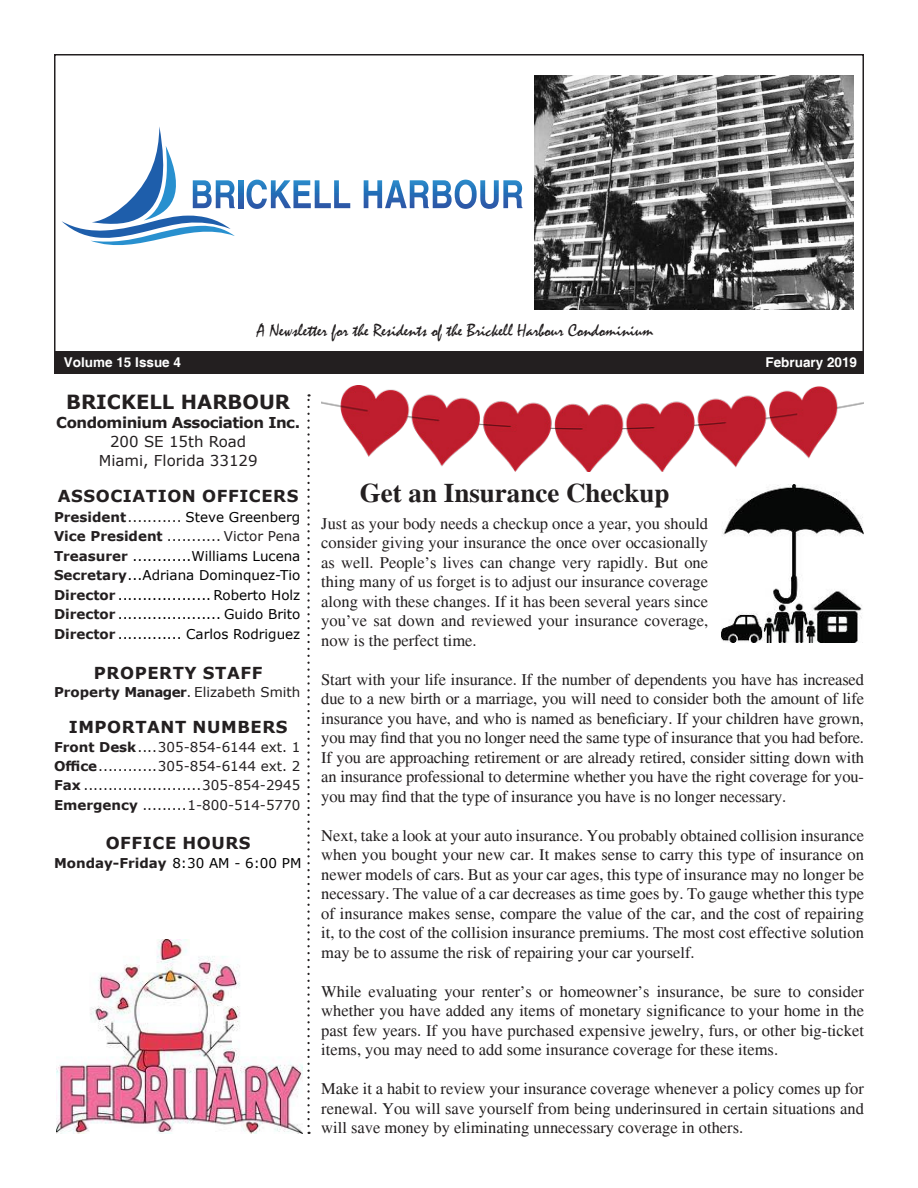
<style>
.page{position:relative;width:918px;height:1188px;background:#fff}
.page>*{position:absolute;margin:0;border:0;box-sizing:border-box;transform-origin:0 0}
.t1{font:700 27px "Times";color:#231f20}
.t2{font:700 19.5px "Verdana";color:#231f20}
.t3{font:18px "Mistral";color:#231f20}
.t4{font:16.5px/19.5px "Times";color:#231f20;text-align:justify}
.t5{font:700 16.5px "Verdana";letter-spacing:.035em;color:#231f20}
.t6{font:15px "Verdana";color:#231f20}
.t7{font:700 15px "Verdana";letter-spacing:-.03em;color:#231f20}
.t8{font:13.5px "Verdana";color:#000}
.t9{font:13.5px "Verdana";color:#231f20}
.t10{font:700 13.5px "Verdana";color:#231f20}
.t11{font:700 13.5px "Helvetica";color:#fff}
.s1{font-weight:700;color:#231f20}
.s2{color:#231f20}
.s3{font-weight:700}
.s4{font-weight:400}
.s5{font-weight:400;color:#000}
</style>
<div class="page">
<img style="left:534px;top:75px;width:319px;height:234px">
<svg style="left:307px;top:394px;width:3px;height:732px"></svg>
<div style="left:54px;top:351px;width:810px;height:23px;background:#231f20"></div>
<svg style="left:62px;top:127px;width:173px;height:118px"></svg>
<svg style="left:238px;top:180px;width:5px;height:28px"></svg>
<svg style="left:247px;top:180px;width:103px;height:29px"></svg>
<svg style="left:364px;top:180px;width:159px;height:29px"></svg>
<img style="left:56px;top:940px;width:246px;height:194px">
<img style="left:722px;top:484px;width:142px;height:158px">
<img style="left:322px;top:386px;width:542px;height:86px">
<p class="t3" style="left:257px;top:320px;width:397px">A Newsletter for the Residents of the Brickell Harbour Condominium</p>
<p class="t11" style="left:64px;top:354px;width:119px">Volume 15 Issue 4</p>
<p class="t11" style="left:766px;top:354px;width:93px">February 2019</p>
<p class="t2" style="left:66px;top:388px;width:225px">BRICKELL HARBOUR</p>
<p class="t7" style="left:56px;top:412px;width:245px">Condominium Association Inc.</p>
<p class="t6" style="left:110px;top:432px;width:138px">200 SE 15th Road</p>
<p class="t6" style="left:99px;top:451px;width:160px">Miami, Florida 33129</p>
<p class="t5" style="left:58px;top:485px;width:242px">ASSOCIATION OFFICERS</p>
<p class="t8" style="left:54px;top:508px;width:248px"><span class="s1">President</span><span class="s2">...........</span> Steve Greenberg</p>
<p class="t9" style="left:54px;top:527px;width:248px"><span class="s3">Vice President</span> ........... Victor Pena</p>
<p class="t8" style="left:54px;top:547px;width:248px"><span class="s1">Treasurer</span> ............Williams Lucena</p>
<p class="t8" style="left:54px;top:566px;width:248px"><span class="s1">Secretary</span>...Adriana Dominquez-Tio</p>
<p class="t8" style="left:54px;top:585px;width:248px"><span class="s1">Director</span> ................... Roberto Holz</p>
<p class="t8" style="left:54px;top:605px;width:248px"><span class="s1">Director</span> ..................... Guido Brito</p>
<p class="t8" style="left:54px;top:624px;width:248px"><span class="s1">Director</span> ............. Carlos Rodriguez</p>
<p class="t5" style="left:94px;top:661px;width:170px">PROPERTY STAFF</p>
<p class="t10" style="left:54px;top:683px;width:248px">Property Manager<span class="s4">. Elizabeth Smith</span></p>
<p class="t5" style="left:69px;top:716px;width:220px">IMPORTANT NUMBERS</p>
<p class="t9" style="left:54px;top:737px;width:248px"><span class="s3">Front Desk</span>....305-854-6144 ext. 1</p>
<p class="t9" style="left:54px;top:757px;width:248px"><span class="s3">Office</span>............305-854-6144 ext. 2</p>
<p class="t9" style="left:54px;top:776px;width:248px"><span class="s3">Fax</span> ........................305-854-2945</p>
<p class="t9" style="left:54px;top:796px;width:248px"><span class="s3">Emergency</span> .........1-800-514-5770</p>
<p class="t5" style="left:106px;top:832px;width:146px">OFFICE HOURS</p>
<p class="t10" style="left:54px;top:853px;width:249px">Monday-Friday <span class="s5">8:30 AM - 6:00 PM</span></p>
<p class="t1" style="left:360px;top:478px;width:311px">Get an Insurance Checkup</p>
<p class="t4" style="left:321px;top:514px;width:388px">Just as your body needs a checkup once a year, you should consider giving your insurance the once over occasionally as well. People’s lives can change very rapidly. But one thing many of us forget is to adjust our insurance coverage along with these changes. If it has been several years since you’ve sat down and reviewed your insurance coverage, now is the perfect time.</p>
<p class="t4" style="left:321px;top:670px;width:544px">Start with your life insurance. If the number of dependents you have has increased due to a new birth or a marriage, you will need to consider both the amount of life insurance you have, and who is named as beneficiary. If your children have grown, you may find that you no longer need the same type of insurance that you had before.<br>If you are approaching retirement or are already retired, consider sitting down with an insurance professional to determine whether you have the right coverage for you&shy;you may find that the type of insurance you have is no longer necessary.</p>
<p class="t4" style="left:321px;top:826px;width:544px">Next, take a look at your auto insurance. You probably obtained collision insurance when you bought your new car. It makes sense to carry this type of insurance on newer models of cars. But as your car ages, this type of insurance may no longer be necessary. The value of a car decreases as time goes by. To gauge whether this type of insurance makes sense, compare the value of the car, and the cost of repairing it, to the cost of the collision insurance premiums. The most cost effective solution may be to assume the risk of repairing your car yourself.</p>
<p class="t4" style="left:321px;top:982px;width:544px">While evaluating your renter’s or homeowner’s insurance, be sure to consider whether you have added any items of monetary significance to your home in the past few years. If you have purchased expensive jewelry, furs, or other big-ticket items, you may need to add some insurance coverage for these items.</p>
<p class="t4" style="left:321px;top:1079px;width:544px">Make it a habit to review your insurance coverage whenever a policy comes up for renewal. You will save yourself from being underinsured in certain situations and will save money by eliminating unnecessary coverage in others.</p>
</div>
